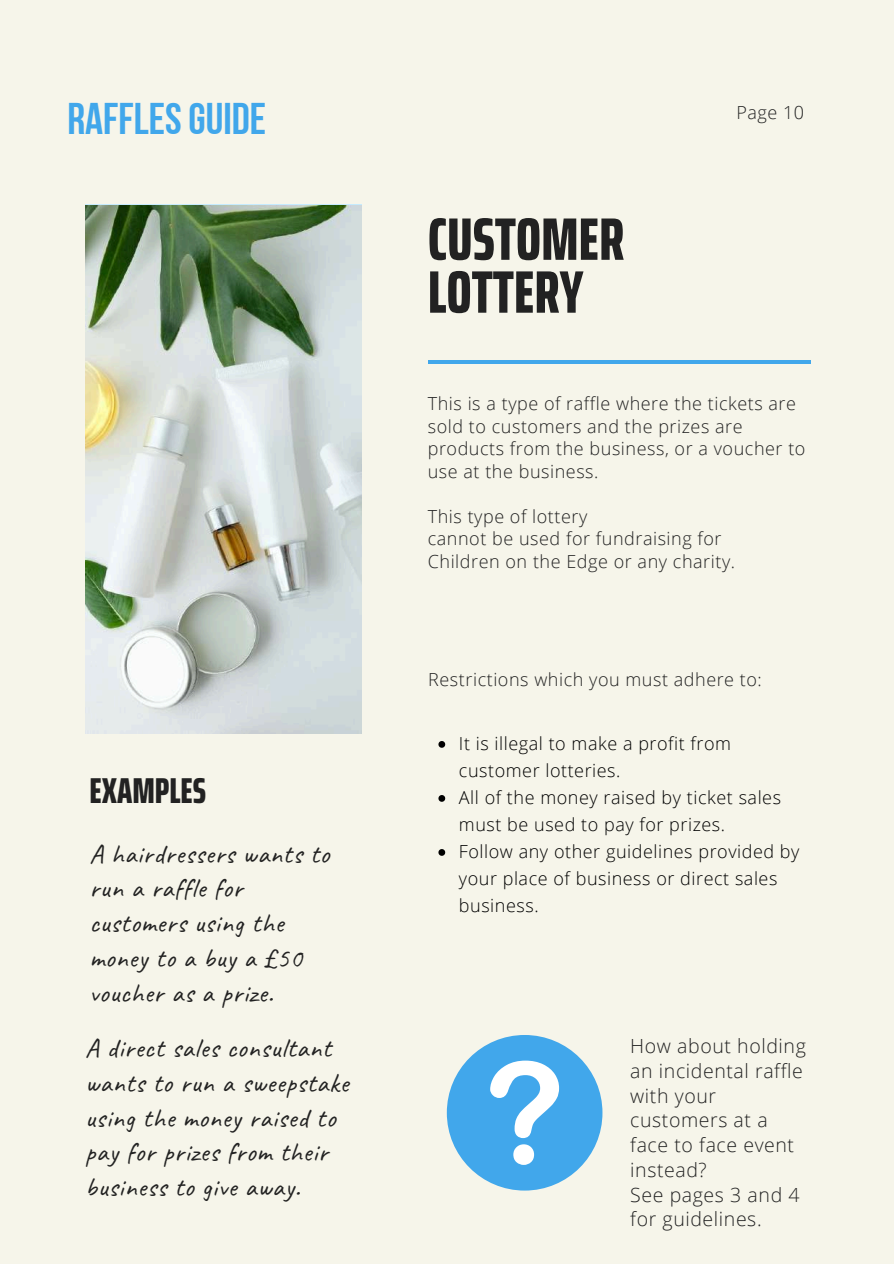
<style>
.page{position:relative;width:894px;height:1264px;background:#fff}
.page>*{position:absolute;margin:0;border:0;box-sizing:border-box;transform-origin:0 0}
.t1{font:800 extra-condensed 60px/52.8px "Saira";color:#222}
.t2{font:44.25px "Bebas Neue Cyrillic";color:#41a7eb}
.t3{font:800 extra-condensed 36px "Saira";color:#222}
.t4{font:27px/34.8px "Caveat";letter-spacing:.03em;color:#222}
.t5{font:300 19.5px/24.8px "Open Sans";letter-spacing:.03em;color:#222}
.t6{font:300 18px/22.5px "Open Sans";letter-spacing:.03em;color:#222}
.t7{font:300 18px/27px "Open Sans";letter-spacing:.03em;color:#000}
</style>
<div class="page">
<div style="left:0;top:0;width:893px;height:1263px;background:#f6f5ea"></div>
<hr style="left:428px;top:360px;width:382px;height:4px;background:#41a7eb">
<img style="left:85px;top:206px;width:276px;height:527px">
<div style="left:446px;top:1034px;width:156px;height:156px;background:#41a7eb;border-radius:50%"></div>
<svg style="left:490px;top:1060px;width:69px;height:104px"></svg>
<svg style="left:438px;top:741px;width:7px;height:6px"></svg>
<svg style="left:438px;top:795px;width:7px;height:6px"></svg>
<svg style="left:438px;top:849px;width:7px;height:6px"></svg>
<h2 class="t2" style="left:67px;top:101px;width:200px">RAFFLESGUIDE</h2>
<h3 class="t3" style="left:89px;top:762px;width:118px">EXAMPLES</h3>
<h3 class="t4" style="left:89px;top:836px;width:241px">A hairdressers wants to run a raffle for customers using the money to a buy a £50 voucher as a prize.</h3>
<h3 class="t4" style="left:85px;top:1030px;width:265px">A direct sales consultant wants to run a sweepstake using the money raised to pay for prizes from their business to give away.</h3>
<h1 class="t1" style="left:427px;top:212px;width:198px">CUSTOMER<br>LOTTERY</h1>
<p class="t6" style="left:736px;top:101px;width:69px">Page 10</p>
<p class="t6" style="left:427px;top:392px;width:379px">This is a type of raffle where the tickets are sold to customers and the prizes are products from the business, or a voucher to use at the business.</p>
<p class="t6" style="left:427px;top:504px;width:309px">This type of lottery<br>cannot be used for fundraising for<br>Children on the Edge or any charity.</p>
<p class="t6" style="left:428px;top:667px;width:335px">Restrictions which you must adhere to:</p>
<p class="t7" style="left:459px;top:729px;width:342px">It is illegal to make a profit from customer lotteries.<br>All of the money raised by ticket sales must be used to pay for prizes.<br>Follow any other guidelines provided by your place of business or direct sales business.</p>
<p class="t5" style="left:630px;top:1033px;width:177px">How about holding an incidental raffle with your customers at a face to face event instead?<br>See pages 3 and 4 for guidelines.</p>
</div>
